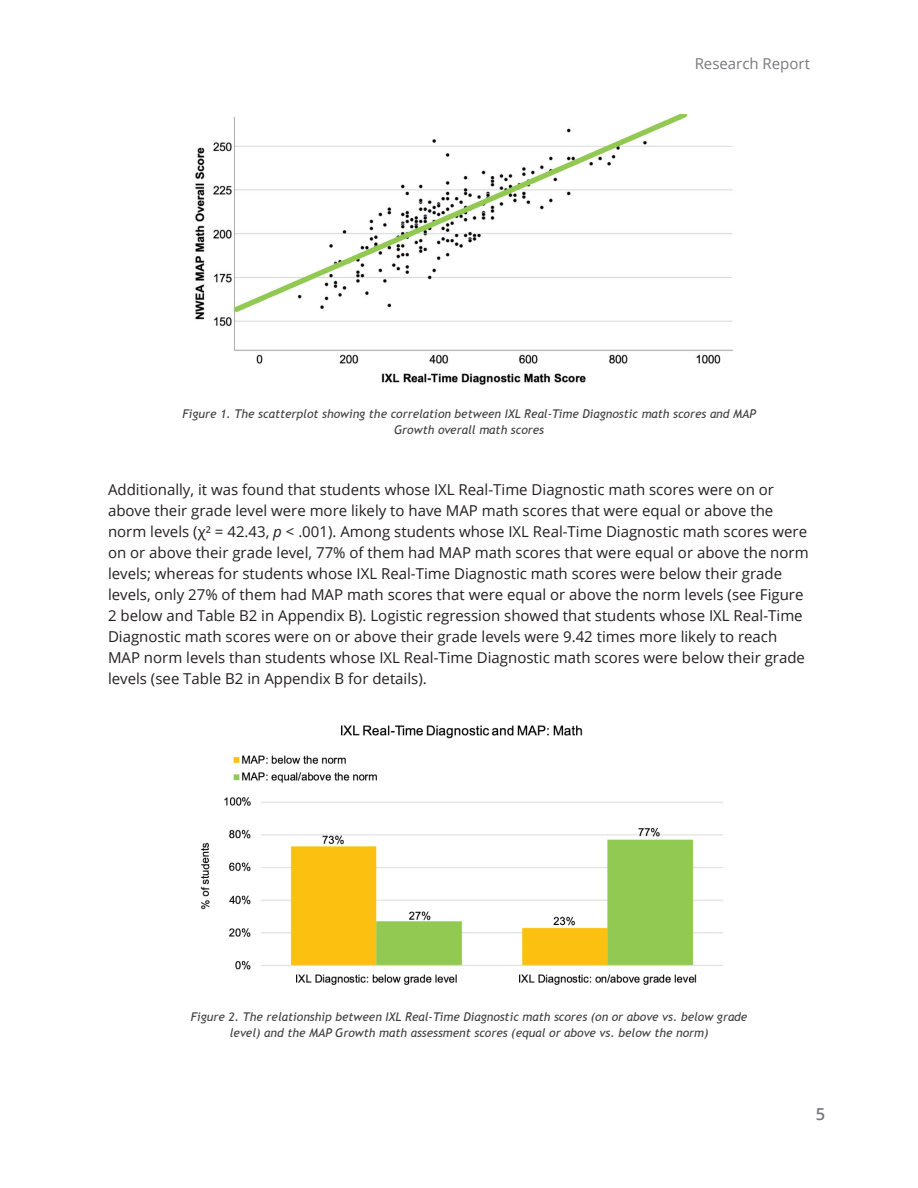
<style>
.page{position:relative;width:918px;height:1188px;background:#fff}
.page>*{position:absolute;margin:0;border:0;box-sizing:border-box;transform-origin:0 0}
.t1{font:600 16.5px "Open Sans";color:#78797c}
.t2{font:15px/21px "Open Sans";color:#231f20}
.t3{font:15px "Open Sans";color:#78797c}
.t4{font:italic 12px/16.5px "Trebuchet MS";color:#3e3e3f;text-align:center}
.s1{font-style:italic}
</style>
<div class="page">
<img style="left:195px;top:114px;width:538px;height:271px">
<img style="left:200px;top:725px;width:523px;height:260px">
<p class="t3" style="left:695px;top:53px;width:117px">Research Report</p>
<p class="t4" style="left:183px;top:406px;width:575px">Figure 1. The scatterplot showing the correlation between IXL Real-Time Diagnostic math scores and MAP<br>Growth overall math scores</p>
<p class="t2" style="left:108px;top:479px;width:702px">Additionally, it was found that students whose IXL Real-Time Diagnostic math scores were on or above their grade level were more likely to have MAP math scores that were equal or above the norm levels (χ² = 42.43, <span class="s1">p</span> &lt; .001). Among students whose IXL Real-Time Diagnostic math scores were on or above their grade level, 77% of them had MAP math scores that were equal or above the norm levels; whereas for students whose IXL Real-Time Diagnostic math scores were below their grade levels, only 27% of them had MAP math scores that were equal or above the norm levels (see Figure 2 below and Table B2 in Appendix B). Logistic regression showed that students whose IXL Real-Time Diagnostic math scores were on or above their grade levels were 9.42 times more likely to reach MAP norm levels than students whose IXL Real-Time Diagnostic math scores were below their grade levels (see Table B2 in Appendix B for details).</p>
<p class="t4" style="left:191px;top:1009px;width:558px">Figure 2. The relationship between IXL Real-Time Diagnostic math scores (on or above vs. below grade level) and the MAP Growth math assessment scores (equal or above vs. below the norm)</p>
<p class="t1" style="left:816px;top:1102px;width:11px">5</p>
</div>
